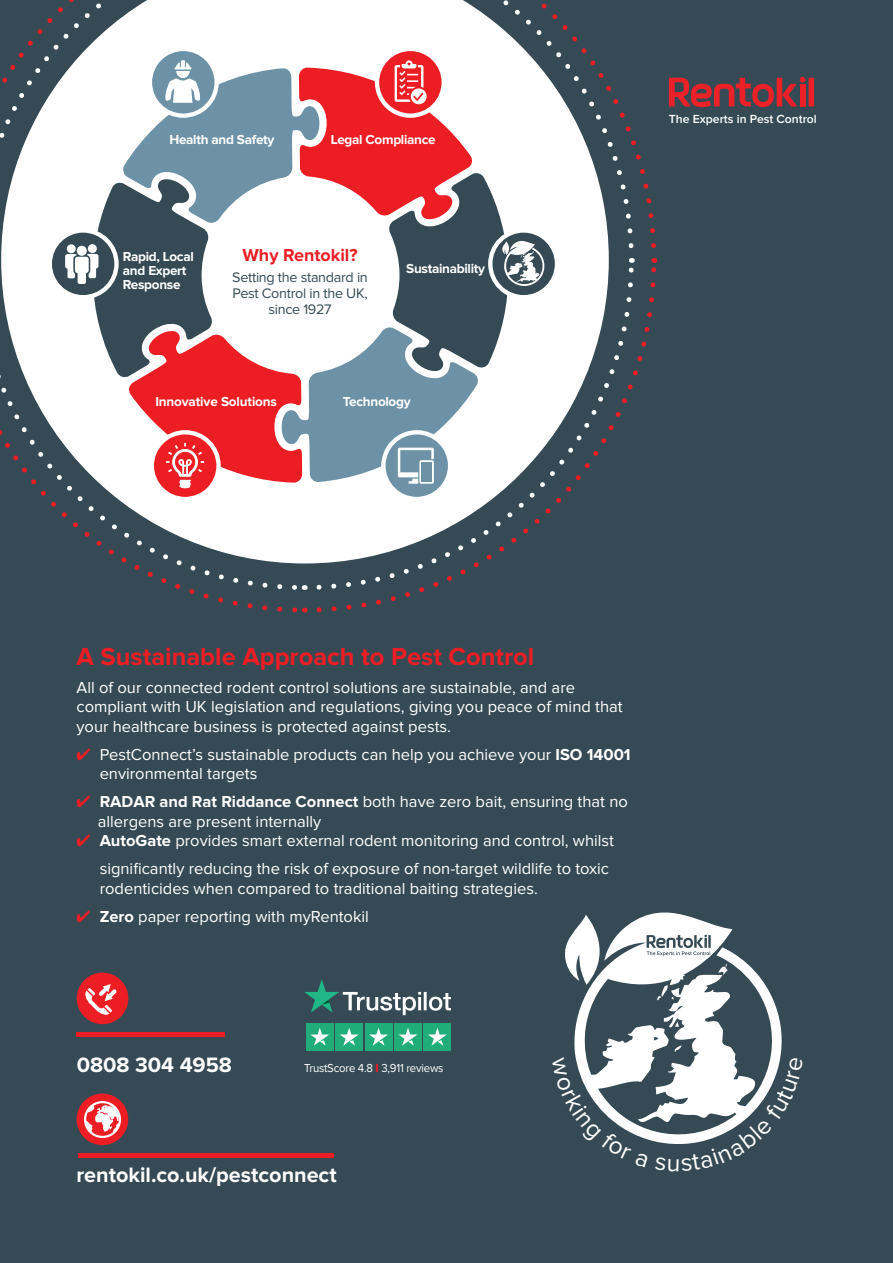
<style>
.page{position:relative;width:893px;height:1263px;background:#354a55}
.page>*{position:absolute;margin:0;border:0;box-sizing:border-box;transform-origin:0 0}
.t1{font:700 25.5px "Proxima Nova";color:#ed1d24}
.t2{font:700 21.6px "Proxima Nova";color:#fff}
.t3{font:700 17.85px "Proxima Nova";color:#ed1d24}
.t4{font:16.5px/19.5px "Proxima Nova";color:#fff}
.t5{font:14.4px/16px "Proxima Nova";letter-spacing:-.02em;color:#354a55;text-align:center}
.t6{font:700 13.5px/14.4px "Proxima Nova";letter-spacing:-.02em;color:#fff}
.t7{font:600 12.15px "Proxima Nova";color:#fff}
.t8{font:12px "Proxima Nova";letter-spacing:-.02em;color:#fff;scale:.95 1}
.s1{color:#ed1d24}
.s2{font-weight:700}
.s3{font-family:"Proxima Nova Extrabld";color:#ed1d24}
</style>
<div class="page">
<div style="left:77px;top:972px;width:51px;height:52px;background:#ed1d24;border-radius:50%"></div>
<svg style="left:85px;top:984px;width:32px;height:31px"></svg>
<hr style="left:77px;top:1033px;width:148px;height:4px;background:#ed1d24">
<hr style="left:78px;top:1153px;width:255px;height:4px;background:#ed1d24">
<div style="left:77px;top:1093px;width:51px;height:52px;background:#ed1d24;border-radius:50%"></div>
<svg style="left:84px;top:1101px;width:37px;height:37px"></svg>
<svg style="left:314px;top:267px;width:322px;height:325px"></svg>
<svg style="left:1px;top:0;width:608px;height:563px;fill:#fff"></svg>
<svg style="left:377px;top:49px;width:67px;height:67px"></svg>
<div style="left:375px;top:47px;width:71px;height:71px;border:4px solid #fff;border-radius:50%"></div>
<svg style="left:490px;top:230px;width:67px;height:67px"></svg>
<div style="left:488px;top:228px;width:71px;height:71px;border:4px solid #fff;border-radius:50%"></div>
<svg style="left:383px;top:432px;width:67px;height:67px"></svg>
<div style="left:381px;top:430px;width:71px;height:71px;border:4px solid #fff;border-radius:50%"></div>
<svg style="left:152px;top:432px;width:67px;height:67px"></svg>
<div style="left:150px;top:430px;width:71px;height:71px;border:4px solid #fff;border-radius:50%"></div>
<svg style="left:50px;top:230px;width:67px;height:67px"></svg>
<div style="left:48px;top:228px;width:71px;height:71px;border:4px solid #fff;border-radius:50%"></div>
<svg style="left:150px;top:49px;width:67px;height:67px"></svg>
<div style="left:148px;top:47px;width:71px;height:71px;border:4px solid #fff;border-radius:50%"></div>
<svg style="left:65px;top:60px;width:480px;height:430px"></svg>
<svg style="left:669px;top:77px;width:145px;height:30px"></svg>
<svg style="left:304px;top:979px;width:147px;height:36px"></svg>
<div style="left:306px;top:1023px;width:27px;height:27px;background:#21ad79"></div>
<div style="left:336px;top:1023px;width:27px;height:27px;background:#21ad79"></div>
<div style="left:365px;top:1023px;width:27px;height:27px;background:#21ad79"></div>
<div style="left:394px;top:1023px;width:28px;height:27px;background:#21ad79"></div>
<div style="left:424px;top:1023px;width:27px;height:27px;background:#21ad79"></div>
<svg style="left:310px;top:1028px;width:19px;height:18px"></svg>
<svg style="left:340px;top:1028px;width:19px;height:18px"></svg>
<svg style="left:369px;top:1028px;width:19px;height:18px"></svg>
<svg style="left:398px;top:1028px;width:19px;height:18px"></svg>
<svg style="left:428px;top:1028px;width:19px;height:18px"></svg>
<svg style="left:565px;top:915px;width:217px;height:229px"></svg>
<p class="t6" style="left:169px;top:132px;width:106px">Health and Safety</p>
<p class="t6" style="left:331px;top:132px;width:106px">Legal Compliance</p>
<p class="t6" style="left:123px;top:249px;width:72px">Rapid, Local and Expert<br>Response</p>
<p class="t3" style="left:242px;top:247px;width:117px">Why Rentokil?</p>
<p class="t5" style="left:232px;top:270px;width:137px">Setting the standard in<br>Pest Control in the UK, since 1927</p>
<p class="t6" style="left:406px;top:262px;width:80px">Sustainability</p>
<p class="t6" style="left:155px;top:395px;width:123px">Innovative Solutions</p>
<p class="t6" style="left:343px;top:395px;width:69px">Technology</p>
<p class="t7" style="left:669px;top:113px;width:149px">The Experts in Pest Control</p>
<p class="t1" style="left:77px;top:644px;width:459px">A Sustainable Approach to Pest Control</p>
<p class="t4" style="left:77px;top:678px;width:548px">All of our connected rodent control solutions are sustainable, and are compliant with UK legislation and regulations, giving you peace of mind that your healthcare business is protected against pests.</p>
<p class="t4" style="left:100px;top:745px;width:532px;text-indent:-23px"><span class="s1">✔</span> PestConnect’s sustainable products can help you achieve your <span class="s2">ISO 14001 </span>environmental targets</p>
<p class="t4" style="left:98px;top:792px;width:532px;text-indent:-21px"><span class="s1">✔</span> <span class="s2">RADAR and Rat Riddance Connect</span> both have zero bait, ensuring that no allergens are present internally</p>
<p class="t4" style="left:100px;top:828px;width:516px;line-height:27.8px;text-indent:-23px"><span class="s1">✔</span> <span class="s2">AutoGate</span> provides smart external rodent monitoring and control, whilst significantly reducing the risk of exposure of non-target wildlife to toxic</p>
<p class="t4" style="left:100px;top:879px;width:440px">rodenticides when compared to traditional baiting strategies.</p>
<p class="t4" style="left:77px;top:907px;width:294px"><span class="s1">✔</span> <span class="s2">Zero</span> paper reporting with myRentokil</p>
<p class="t2" style="left:77px;top:1049px;width:157px">0808 304 4958</p>
<p class="t8" style="left:304px;top:1063px;width:148px">TrustScore 4.8 <span class="s3">I</span> 3,911 reviews</p>
<p class="t2" style="left:77px;top:1165px;width:262px">rentokil.co.uk/pestconnect</p>
</div>
